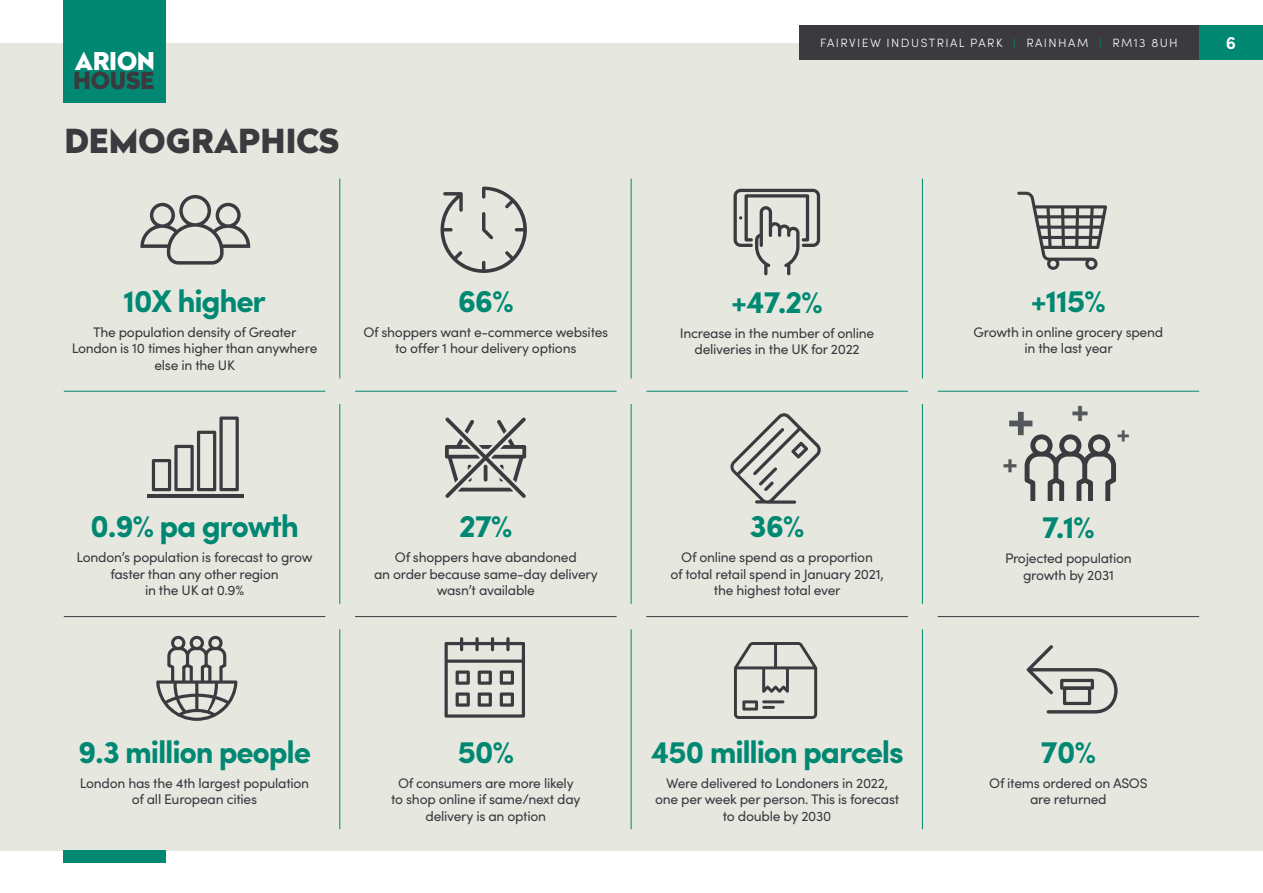
<style>
.page{position:relative;width:1263px;height:893px;background:#fff}
.page>*{position:absolute;margin:0;border:0;box-sizing:border-box;transform-origin:0 0}
.t1{font:700 56.85px "Sofia Pro";color:#53575a}
.t2{font:700 36.75px "Sofia Pro";color:#53575a}
.t3{font:900 33px "Radikal";color:#3a3a3f}
.t4{font:700 31.5px "Sofia Pro";letter-spacing:-.04em;color:#008872}
.t5{font:700 31.5px "Sofia Pro";color:#53575a}
.t6{font:700 27.15px "Sofia Pro";color:#53575a}
.t7{font:900 24.45px "Radikal";letter-spacing:-.01em;color:#fff}
.t8{font:900 23.55px "Radikal";letter-spacing:-.01em;color:#3a3a3f}
.t9{font:600 18px "Sofia Pro";color:#fff}
.t10{font:13.8px/16.5px "Sofia Pro";letter-spacing:-.02em;color:#3a3a3f;text-align:center}
.t11{font:300 12px "Sofia Pro";letter-spacing:.12em;color:#fff}
.s1{color:#008872}
</style>
<div class="page">
<div style="left:0;top:43px;width:1263px;height:807px;background:#e6e8e0"></div>
<hr style="left:339px;top:179px;width:1px;height:199px;background:#008872">
<hr style="left:339px;top:404px;width:1px;height:200px;background:#008872">
<hr style="left:339px;top:629px;width:1px;height:200px;background:#008872">
<hr style="left:631px;top:179px;width:1px;height:199px;background:#008872">
<hr style="left:631px;top:404px;width:1px;height:200px;background:#008872">
<hr style="left:631px;top:629px;width:1px;height:200px;background:#008872">
<hr style="left:922px;top:179px;width:1px;height:199px;background:#008872">
<hr style="left:922px;top:404px;width:1px;height:200px;background:#008872">
<hr style="left:922px;top:629px;width:1px;height:200px;background:#008872">
<hr style="left:64px;top:391px;width:261px;height:1px;background:#008872">
<hr style="left:355px;top:391px;width:262px;height:1px;background:#008872">
<hr style="left:646px;top:391px;width:262px;height:1px;background:#008872">
<hr style="left:938px;top:391px;width:261px;height:1px;background:#008872">
<hr style="left:64px;top:616px;width:261px;height:1px;background:#3a3a3f">
<hr style="left:355px;top:616px;width:262px;height:1px;background:#3a3a3f">
<hr style="left:646px;top:616px;width:262px;height:1px;background:#3a3a3f">
<hr style="left:938px;top:616px;width:261px;height:1px;background:#3a3a3f">
<svg style="left:140px;top:195px;width:110px;height:70px"></svg>
<hr style="left:147px;top:494px;width:97px;height:4px;background:#3a3a3f">
<svg style="left:152px;top:416px;width:87px;height:75px"></svg>
<svg style="left:156px;top:635px;width:81px;height:85px"></svg>
<svg style="left:1024px;top:434px;width:92px;height:66px"></svg>
<svg style="left:440px;top:187px;width:87px;height:86px"></svg>
<svg style="left:445px;top:417px;width:81px;height:81px"></svg>
<svg style="left:444px;top:637px;width:81px;height:81px"></svg>
<svg style="left:733px;top:189px;width:87px;height:86px"></svg>
<svg style="left:730px;top:413px;width:91px;height:91px"></svg>
<svg style="left:734px;top:642px;width:83px;height:77px"></svg>
<svg style="left:1017px;top:192px;width:90px;height:78px"></svg>
<svg style="left:1027px;top:645px;width:90px;height:68px"></svg>
<div style="left:64px;top:0;width:102px;height:102px;background:#008872"></div>
<div style="left:64px;top:850px;width:102px;height:13px;background:#008872"></div>
<div style="left:799px;top:26px;width:464px;height:34px;background:#3a3a3f"></div>
<div style="left:1199px;top:26px;width:64px;height:34px;background:#008872"></div>
<h3 class="t7" style="left:75px;top:42px;width:82px">ARION</h3>
<h3 class="t8" style="left:73px;top:63px;width:83px">HOUSE</h3>
<h3 class="t3" style="left:64px;top:116px;width:276px">DEMOGRAPHICS</h3>
<h3 class="t4" style="left:123px;top:277px;width:144px">10X higher</h3>
<p class="t10" style="left:72px;top:323px;width:247px">The population density of Greater<br>London is 10 times higher than anywhere else in the UK</p>
<h3 class="t4" style="left:458px;top:277px;width:58px">66%</h3>
<p class="t10" style="left:363px;top:323px;width:246px">Of shoppers want e-commerce websites to offer 1 hour delivery options</p>
<h3 class="t4" style="left:90px;top:502px;width:210px">0.9% pa growth</h3>
<p class="t10" style="left:76px;top:548px;width:238px">London’s population is forecast to grow faster than any other region<br>in the UK at 0.9%</p>
<h3 class="t4" style="left:459px;top:502px;width:55px">27%</h3>
<p class="t10" style="left:374px;top:548px;width:225px">Of shoppers have abandoned<br>an order because same-day delivery wasn’t available</p>
<p class="t11" style="left:820px;top:34px;width:359px">FAIRVIEW INDUSTRIAL PARK <span class="s1">I</span> RAINHAM <span class="s1">I</span> RM13 8UH</p>
<h3 class="t9" style="left:1226px;top:29px;width:12px">6</h3>
<h3 class="t4" style="left:731px;top:278px;width:93px">+47.2%</h3>
<p class="t10" style="left:680px;top:324px;width:196px">Increase in the number of online deliveries in the UK for 2022</p>
<h3 class="t4" style="left:749px;top:502px;width:57px">36%</h3>
<p class="t10" style="left:670px;top:548px;width:215px">Of online spend as a proportion<br>of total retail spend in January 2021, the highest total ever</p>
<h3 class="t4" style="left:1031px;top:277px;width:77px">+115%</h3>
<p class="t10" style="left:973px;top:323px;width:191px">Growth in online grocery spend in the last year</p>
<h1 class="t1" style="left:1006px;top:375px;width:30px">+</h1>
<h3 class="t5" style="left:1002px;top:439px;width:18px">+</h3>
<h2 class="t2" style="left:1071px;top:382px;width:20px">+</h2>
<h3 class="t6" style="left:1116px;top:413px;width:15px">+</h3>
<h3 class="t4" style="left:1042px;top:503px;width:55px">7.1%</h3>
<p class="t10" style="left:1005px;top:549px;width:128px">Projected population growth by 2031</p>
<h3 class="t4" style="left:78px;top:727px;width:235px">9.3 million people</h3>
<p class="t10" style="left:80px;top:774px;width:231px">London has the 4th largest population of all European cities</p>
<h3 class="t4" style="left:457px;top:727px;width:58px">50%</h3>
<p class="t10" style="left:391px;top:774px;width:191px">Of consumers are more likely to shop online if same/next day delivery is an option</p>
<h3 class="t4" style="left:650px;top:727px;width:255px">450 million parcels</h3>
<p class="t10" style="left:655px;top:774px;width:246px">Were delivered to Londoners in 2022, one per week per person. This is forecast to double by 2030</p>
<h3 class="t4" style="left:1040px;top:727px;width:57px">70%</h3>
<p class="t10" style="left:989px;top:774px;width:160px">Of items ordered on ASOS are returned</p>
</div>
